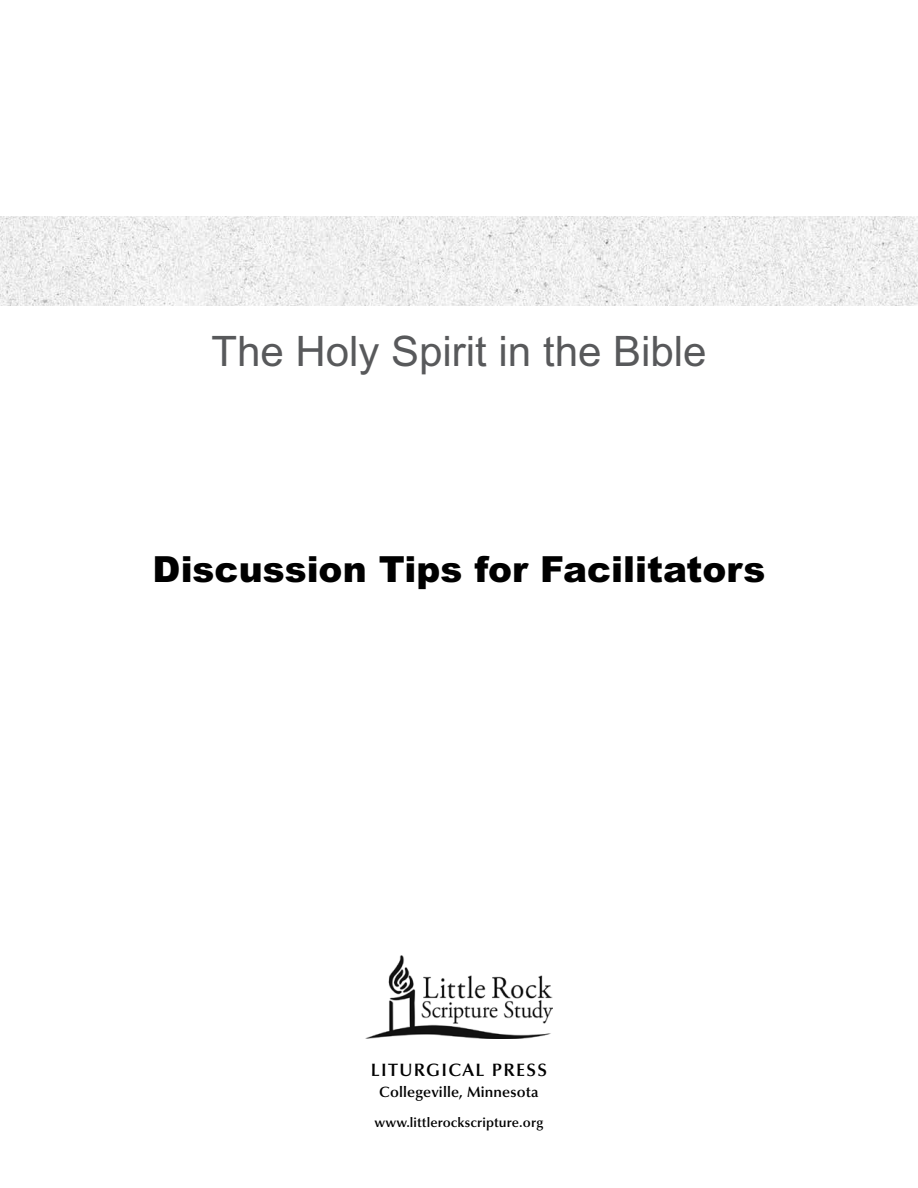
<style>
.page{position:relative;width:918px;height:1188px;background:#fff}
.page>*{position:absolute;margin:0;border:0;box-sizing:border-box;transform-origin:0 0}
.t1{font:42px "Arial MT Std";color:#58595b}
.t2{font:900 36px "Arial MT Std";color:#000}
.t3{font:600 18px "Optima LT Std";letter-spacing:.075em;color:#000}
.t4{font:600 15px "Optima LT Std";letter-spacing:.01em;color:#000}
.t5{font:600 13.5px "Optima LT Std";letter-spacing:.01em;color:#000}
</style>
<div class="page">
<img style="left:0;top:216px;width:918px;height:90px">
<img style="left:366px;top:955px;width:186px;height:84px">
<p class="t1" style="left:212px;top:328px;width:496px">The Holy Spirit in the Bible</p>
<p class="t2" style="left:153px;top:547px;width:614px">Discussion Tips for Facilitators</p>
<p class="t3" style="left:371px;top:1059px;width:178px">LITURGICAL PRESS</p>
<p class="t4" style="left:379px;top:1083px;width:161px">Collegeville, Minnesota</p>
<p class="t5" style="left:375px;top:1114px;width:170px">www.littlerockscripture.org</p>
</div>
